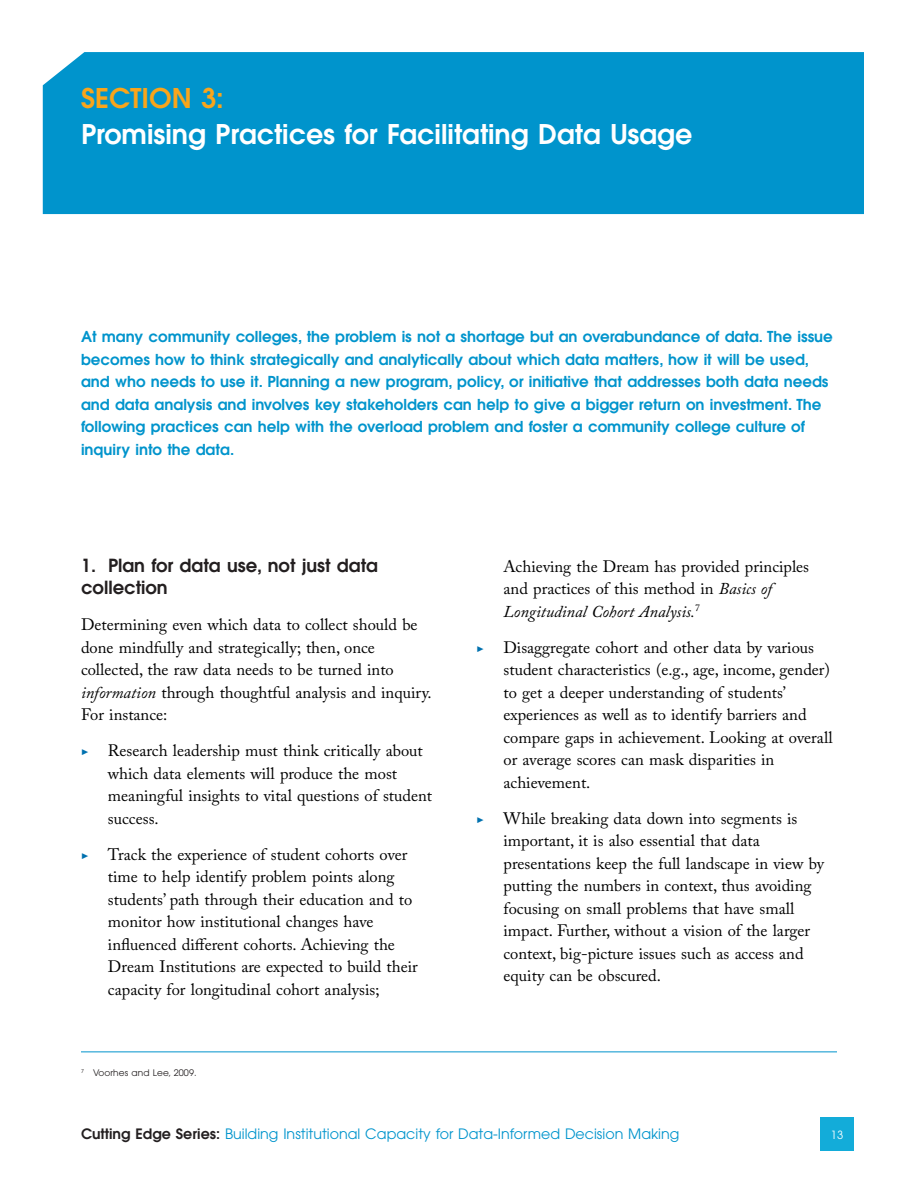
<style>
.page{position:relative;width:918px;height:1188px;background:#fff}
.page>*{position:absolute;margin:0;border:0;box-sizing:border-box;transform-origin:0 0}
.t1{font:600 27px "Avant Garde";color:#fff}
.t2{font:600 27px "Avant Garde";color:#f9a51b}
.t3{font:600 18px/22.5px "Avant Garde";color:#231f20}
.t4{font:16.5px/22.5px "Adobe Caslon Pro";color:#000}
.t5{font:600 15px/22.5px "Avant Garde";color:#0094cc}
.t6{font:14.25px "Avant Garde";color:#0094cc}
.t7{font:11.25px "Avant Garde";color:#fff}
.t8{font:9px "Avant Garde";letter-spacing:.01em;color:#231f20}
.s1{font-style:italic}
.s2{font-family:"Arno Pro";font-weight:700;color:#0071af}
.s3{font-weight:600;color:#231f20}
</style>
<div class="page">
<div style="left:820px;top:1117px;width:34px;height:34px;background:#13acd9"></div>
<div style="left:43px;top:52px;width:821px;height:162px;background:#0094cc"></div>
<hr style="left:81px;top:1052px;width:756px;height:1px;background:#0094cc">
<h1 class="t2" style="left:81px;top:80px;width:144px">SECTION 3:</h1>
<h1 class="t1" style="left:81px;top:116px;width:613px">Promising Practices for Facilitating Data Usage</h1>
<p class="t5" style="left:81px;top:325px;width:753px">At many community colleges, the problem is not a shortage but an overabundance of data. The issue becomes how to think strategically and analytically about which data matters, how it will be used, and who needs to use it. Planning a new program, policy, or initiative that addresses both data needs and data analysis and involves key stakeholders can help to give a bigger return on investment. The following practices can help with the overload problem and foster a community college culture of inquiry into the data.</p>
<p class="t3" style="left:81px;top:553px;width:298px">1. Plan for data use, not just data collection</p>
<p class="t4" style="left:81px;top:613px;width:352px">Determining even which data to collect should be done mindfully and strategically; then, once collected, the raw data needs to be turned into <span class="s1">information</span> through thoughtful analysis and inquiry.<br>For instance:</p>
<p class="t4" style="left:108px;top:739px;width:326px;text-indent:-27px"><span class="s2">▶</span> Research leadership must think critically about which data elements will produce the most meaningful insights to vital questions of student success.</p>
<p class="t4" style="left:108px;top:843px;width:311px;text-indent:-27px"><span class="s2">▶</span> Track the experience of student cohorts over time to help identify problem points along students’ path through their education and to monitor how institutional changes have influenced different cohorts. Achieving the Dream Institutions are expected to build their capacity for longitudinal cohort analysis;</p>
<p class="t8" style="left:81px;top:1067px;width:117px"><sup>7</sup> Voorhes and Lee, 2009.</p>
<p class="t4" style="left:504px;top:555px;width:307px">Achieving the Dream has provided principles and practices of this method in <span class="s1">Basics of<br>Longitudinal Cohort Analysis.</span><sup>7</sup></p>
<p class="t4" style="left:504px;top:636px;width:331px;text-indent:-27px"><span class="s2">▶</span> Disaggregate cohort and other data by various student characteristics (e.g., age, income, gender) to get a deeper understanding of students’ experiences as well as to identify barriers and compare gaps in achievement. Looking at overall or average scores can mask disparities in achievement.</p>
<p class="t4" style="left:504px;top:807px;width:322px;text-indent:-27px"><span class="s2">▶</span> While breaking data down into segments is important, it is also essential that data presentations keep the full landscape in view by putting the numbers in context, thus avoiding focusing on small problems that have small impact. Further, without a vision of the larger context, big-picture issues such as access and equity can be obscured.</p>
<p class="t6" style="left:81px;top:1125px;width:600px"><span class="s3">Cutting Edge Series:</span> Building Institutional Capacity for Data-Informed Decision Making</p>
<p class="t7" style="left:831px;top:1128px;width:14px">13</p>
</div>
